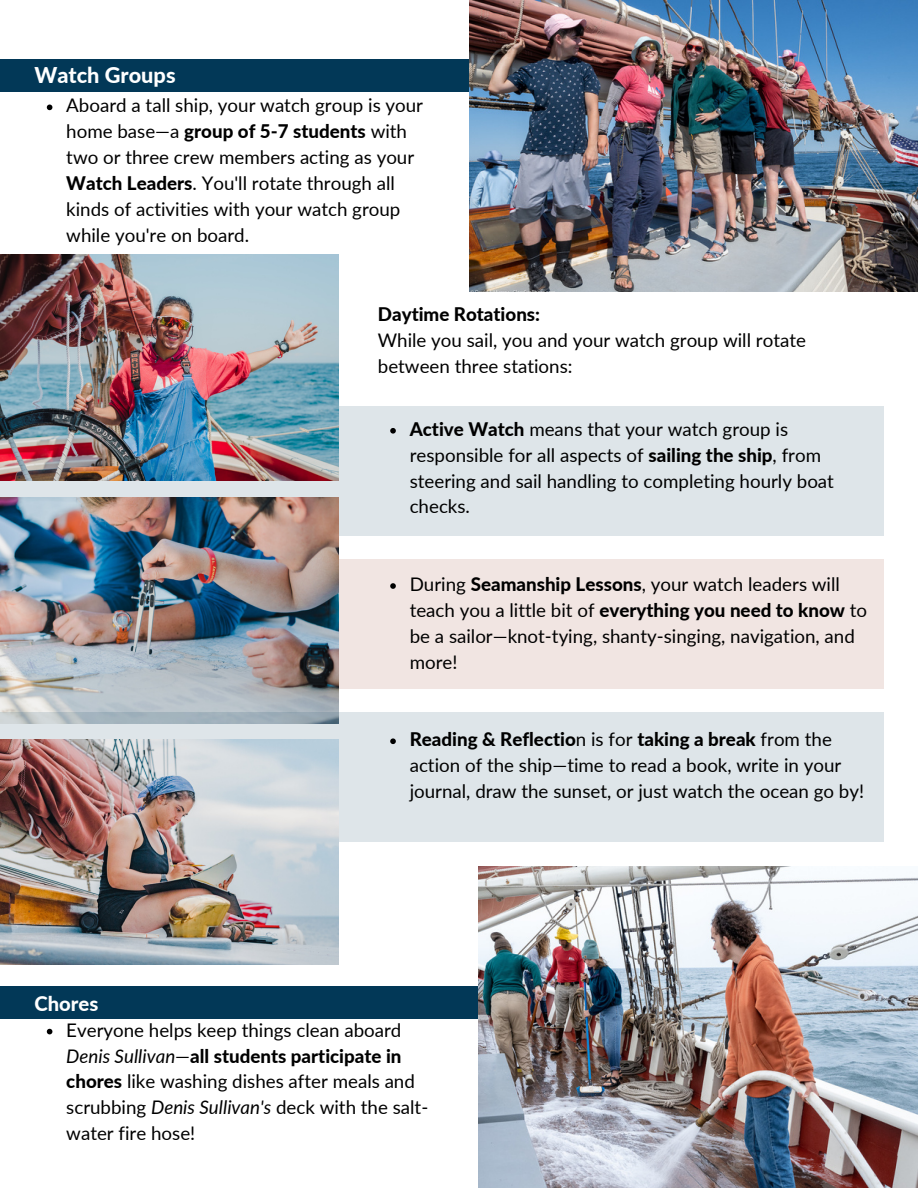
<style>
.page{position:relative;width:918px;height:1188px;background:#fff}
.page>*{position:absolute;margin:0;border:0;box-sizing:border-box;transform-origin:0 0}
.t1{font:800 21.75px "Lato";color:#fff}
.t2{font:800 20.25px "Lato";color:#fff}
.t3{font:18.75px/25.8px "Lato";color:#000}
.t4{font:800 18.75px "Lato";color:#000}
.s1{font-weight:800}
.s2{font-style:italic}
</style>
<div class="page">
<div style="left:0;top:59px;width:918px;height:33px;background:#023857"></div>
<svg style="left:47px;top:105px;width:5px;height:5px"></svg>
<img style="left:470px;top:0;width:448px;height:291px">
<div style="left:0;top:406px;width:883px;height:130px;background:#dee5e9"></div>
<img style="left:0;top:254px;width:339px;height:226px">
<div style="left:0;top:559px;width:883px;height:130px;background:#f1e5e2"></div>
<img style="left:0;top:497px;width:339px;height:215px">
<div style="left:0;top:712px;width:883px;height:130px;background:#dee5e9"></div>
<img style="left:0;top:740px;width:339px;height:225px">
<div style="left:0;top:987px;width:918px;height:32px;background:#023857"></div>
<img style="left:479px;top:867px;width:438px;height:321px">
<svg style="left:390px;top:428px;width:6px;height:6px"></svg>
<svg style="left:390px;top:583px;width:6px;height:6px"></svg>
<svg style="left:390px;top:738px;width:6px;height:6px"></svg>
<svg style="left:47px;top:1029px;width:5px;height:5px"></svg>
<p class="t1" style="left:34px;top:62px;width:143px">Watch Groups</p>
<h1 class="t3" style="left:66px;top:92px;width:358px">Aboard a tall ship, your watch group is your home base—a <span class="s1">group of 5-7 students</span> with two or three crew members acting as your <span class="s1">Watch Leaders</span>. You'll rotate through all kinds of activities with your watch group while you're on board.</h1>
<p class="t4" style="left:378px;top:303px;width:164px">Daytime Rotations:</p>
<p class="t3" style="left:378px;top:327px;width:430px">While you sail, you and your watch group will rotate between three stations:</p>
<p class="t3" style="left:410px;top:416px;width:426px"><span class="s1">Active Watch</span> means that your watch group is responsible for all aspects of <span class="s1">sailing the ship</span>, from steering and sail handling to completing hourly boat checks.</p>
<p class="t3" style="left:410px;top:571px;width:459px">During <span class="s1">Seamanship Lessons</span>, your watch leaders will teach you a little bit of <span class="s1">everything you need to know</span> to be a sailor—knot-tying, shanty-singing, navigation, and more!</p>
<p class="t3" style="left:410px;top:726px;width:456px"><span class="s1">Reading &amp; Reflectio</span>n is for <span class="s1">taking a break</span> from the action of the ship—time to read a book, write in your journal, draw the sunset, or just watch the ocean go by!</p>
<h1 class="t2" style="left:34px;top:991px;width:65px">Chores</h1>
<p class="t3" style="left:66px;top:1017px;width:363px">Everyone helps keep things clean aboard <span class="s2">Denis Sullivan</span>—<span class="s1">all students participate in chores</span> like washing dishes after meals and scrubbing <span class="s2">Denis Sullivan's</span> deck with the salt&shy;water fire hose!</p>
</div>
